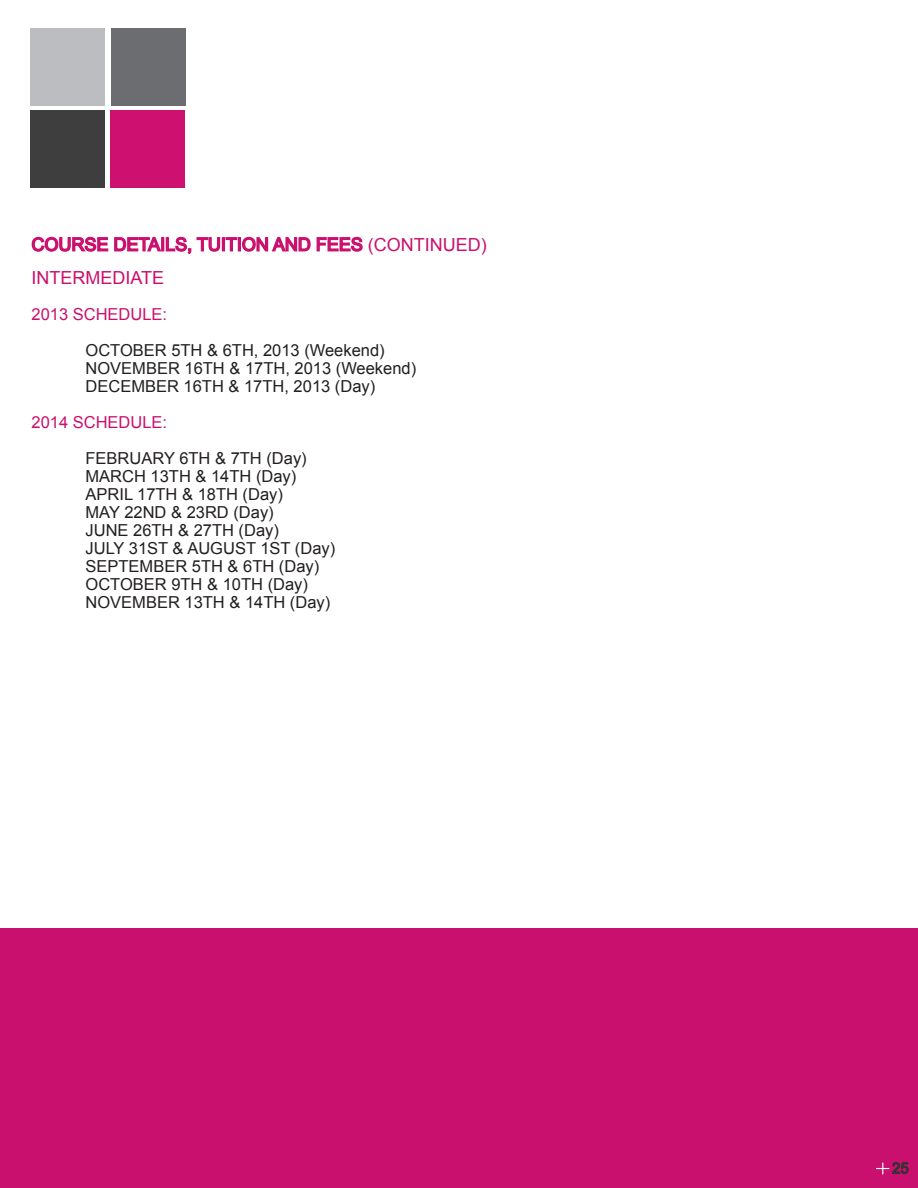
<style>
.page{position:relative;width:918px;height:1188px;background:#fff}
.page>*{position:absolute;margin:0;border:0;box-sizing:border-box;transform-origin:0 0}
.t1{font:18px/33px "Arial";color:#ca106e}
.t2{font:16.5px/18px "Arial";color:#231f20}
.t3{font:16.5px "Arial";color:#ca106e}
.t4{font:15px "Arial";color:#313232}
</style>
<div class="page">
<div style="left:30px;top:28px;width:75px;height:77px;background:#bcbdc0"></div>
<div style="left:111px;top:28px;width:74px;height:77px;background:#6c6d70"></div>
<div style="left:30px;top:110px;width:75px;height:78px;background:#3e3e3f"></div>
<div style="left:111px;top:110px;width:74px;height:78px;background:#ce1070"></div>
<div style="left:0;top:929px;width:918px;height:259px;background:#ca106e"></div>
<svg style="left:876px;top:1162px;width:33px;height:12px"></svg>
<svg style="left:31px;top:236px;width:332px;height:18px"></svg>
<p class="t1" style="left:32px;top:228px;width:457px">COURSE DETAILS, TUITION AND FEES (CONTINUED)<br>INTERMEDIATE</p>
<p class="t3" style="left:32px;top:305px;width:137px">2013 SCHEDULE:</p>
<p class="t2" style="left:86px;top:341px;width:332px">OCTOBER 5TH &amp; 6TH, 2013 (Weekend)<br>NOVEMBER 16TH &amp; 17TH, 2013 (Weekend)<br>DECEMBER 16TH &amp; 17TH, 2013 (Day)</p>
<p class="t3" style="left:32px;top:413px;width:137px">2014 SCHEDULE:</p>
<p class="t2" style="left:86px;top:449px;width:251px">FEBRUARY 6TH &amp; 7TH (Day)<br>MARCH 13TH &amp; 14TH (Day)<br>APRIL 17TH &amp; 18TH (Day)<br>MAY 22ND &amp; 23RD (Day)<br>JUNE 26TH &amp; 27TH (Day)<br>JULY 31ST &amp; AUGUST 1ST (Day)<br>SEPTEMBER 5TH &amp; 6TH (Day)<br>OCTOBER 9TH &amp; 10TH (Day)<br>NOVEMBER 13TH &amp; 14TH (Day)</p>
<p class="t4" style="left:892px;top:1160px;width:18px">25</p>
</div>
